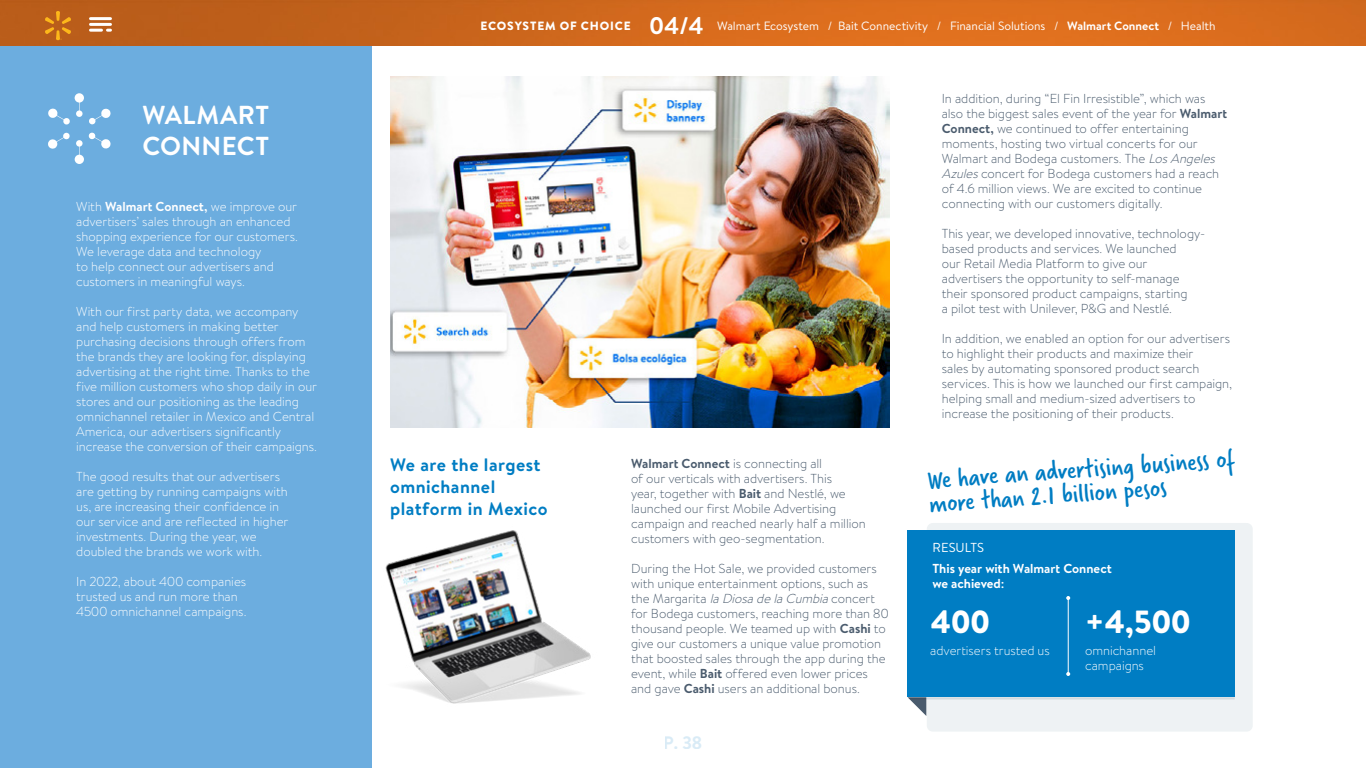
<style>
.page{position:relative;width:1366px;height:768px;background:#fff}
.page>*{position:absolute;margin:0;border:0;box-sizing:border-box;transform-origin:0 0}
.t1{font:900 32px "Bogle";color:#fff}
.t2{font:28px/24px "Verveine";color:#007dc3}
.t3{font:700 26px/31.2px "Bogle";letter-spacing:.015em;color:#fff}
.t4{font:700 18px/22px "Bogle";letter-spacing:.025em;color:#007dc3}
.t5{font:700 18px "Bogle";color:#d9ebf6}
.t6{font:300 13px/15px "Bogle";letter-spacing:-.005em;color:#4a5b6d}
.t7{font:300 13px/15px "Bogle";letter-spacing:-.005em;color:#fff}
.t8{font:700 13px/15px "Bogle";letter-spacing:-.005em;color:#fff}
.t9{font:13px "Bogle";letter-spacing:.005em;color:#fff}
.t10{font:12px "Bogle";letter-spacing:-.005em;color:#fff}
.s1{font-weight:700}
.s2{font-weight:900}
.s3{font-weight:700;font-size:24px}
.s4{font-style:italic}
</style>
<div class="page">
<div style="left:0;top:46px;width:372px;height:722px;background:#6caddf"></div>
<img style="left:0;top:0;width:1366px;height:46px">
<hr style="left:90px;top:17px;width:20px;height:3px;background:#fff">
<hr style="left:90px;top:23px;width:20px;height:3px;background:#fff">
<svg style="left:90px;top:29px;width:12px;height:3px"></svg>
<svg style="left:45px;top:11px;width:26px;height:29px"></svg>
<div style="left:927px;top:523px;width:326px;height:209px;background:#eef2f4;border-radius:6px"></div>
<div style="left:908px;top:530px;width:327px;height:167px;background:#007dc3"></div>
<svg style="left:908px;top:697px;width:327px;height:19px"></svg>
<img style="left:390px;top:76px;width:500px;height:352px">
<img style="left:385px;top:530px;width:206px;height:174px">
<svg style="left:48px;top:132px;width:63px;height:32px"></svg>
<svg style="left:48px;top:93px;width:63px;height:32px"></svg>
<hr style="left:1068px;top:598px;width:1px;height:76px;background:#fff">
<svg style="left:1066px;top:596px;width:4px;height:4px"></svg>
<svg style="left:1066px;top:672px;width:4px;height:4px"></svg>
<h3 class="t3" style="left:142px;top:98px;width:128px">WALMART<br>CONNECT</h3>
<p class="t7" style="left:76px;top:198px;width:223px">With <span class="s1">Walmart Connect,</span> we improve our advertisers’ sales through an enhanced shopping experience for our customers.<br>We leverage data and technology<br>to help connect our advertisers and customers in meaningful ways.</p>
<p class="t7" style="left:76px;top:303px;width:242px">With our first party data, we accompany and help customers in making better purchasing decisions through offers from the brands they are looking for, displaying advertising at the right time. Thanks to the five million customers who shop daily in our stores and our positioning as the leading omnichannel retailer in Mexico and Central America, our advertisers significantly increase the conversion of their campaigns.</p>
<p class="t7" style="left:76px;top:468px;width:214px">The good results that our advertisers are getting by running campaigns with us, are increasing their confidence in our service and are reflected in higher investments. During the year, we doubled the brands we work with.</p>
<p class="t7" style="left:76px;top:573px;width:172px">In 2022, about 400 companies trusted us and run more than<br>4500 omnichannel campaigns.</p>
<p class="t10" style="left:480px;top:17px;width:737px"><span class="s2">ECOSYSTEM OF CHOICE</span> <span class="s3">04/4</span> Walmart Ecosystem / Bait Connectivity / Financial Solutions / <span class="s1">Walmart Connect</span> / Health</p>
<h3 class="t4" style="left:390px;top:453px;width:159px">We are the largest omnichannel platform in Mexico</h3>
<p class="t6" style="left:631px;top:456px;width:236px"><span class="s1">Walmart Connect</span> is connecting all<br>of our verticals with advertisers. This<br>year, together with <span class="s1">Bait</span> and Nestlé, we launched our first Mobile Advertising campaign and reached nearly half a million customers with geo-segmentation.</p>
<p class="t6" style="left:631px;top:561px;width:259px">During the Hot Sale, we provided customers with unique entertainment options, such as the Margarita <span class="s4">laDiosadelaCumbia</span>concert for Bodega customers, reaching more than 80 thousand people. We teamed up with <span class="s1">Cashi</span> to give our customers a unique value promotion that boosted sales through the app during the event, while <span class="s1">Bait</span> offered even lower prices and gave <span class="s1">Cashi</span> users an additional bonus.</p>
<h3 class="t5" style="left:664px;top:730px;width:40px">P. 38</h3>
<p class="t6" style="left:942px;top:91px;width:287px">In addition, during “El Fin Irresistible”, which was also the biggest sales event of the year for <span class="s1">Walmart Connect,</span> we continued to offer entertaining moments, hosting two virtual concerts for our Walmart and Bodega customers. The <span class="s4">LosAngeles Azules</span>concert for Bodega customers had a reach of 4.6 million views. We are excited to continue connecting with our customers digitally.</p>
<p class="t6" style="left:942px;top:226px;width:265px">This year, we developed innovative, technology&shy;based products and services. We launched<br>our Retail Media Platform to give our advertisers the opportunity to self-manage their sponsored product campaigns, starting<br>a pilot test with Unilever, P&amp;G and Nestlé.</p>
<p class="t6" style="left:942px;top:331px;width:292px">In addition, we enabled an option for our advertisers to highlight their products and maximize their<br>sales by automating sponsored product search services. This is how we launched our first campaign, helping small and medium-sized advertisers to increase the positioning of their products.</p>
<h2 class="t2" style="left:927px;top:468px;width:309px;rotate:-4deg">We have an advertising business of more than 2.1 billion pesos</h2>
<p class="t9" style="left:933px;top:538px;width:53px">RESULTS</p>
<p class="t8" style="left:933px;top:561px;width:181px">This year with Walmart Connect we achieved:</p>
<h1 class="t1" style="left:930px;top:600px;width:61px">400</h1>
<p class="t7" style="left:930px;top:643px;width:121px">advertisers trusted us</p>
<h1 class="t1" style="left:1085px;top:599px;width:107px">+4,500</h1>
<p class="t7" style="left:1085px;top:642px;width:73px">omnichannel campaigns</p>
</div>
